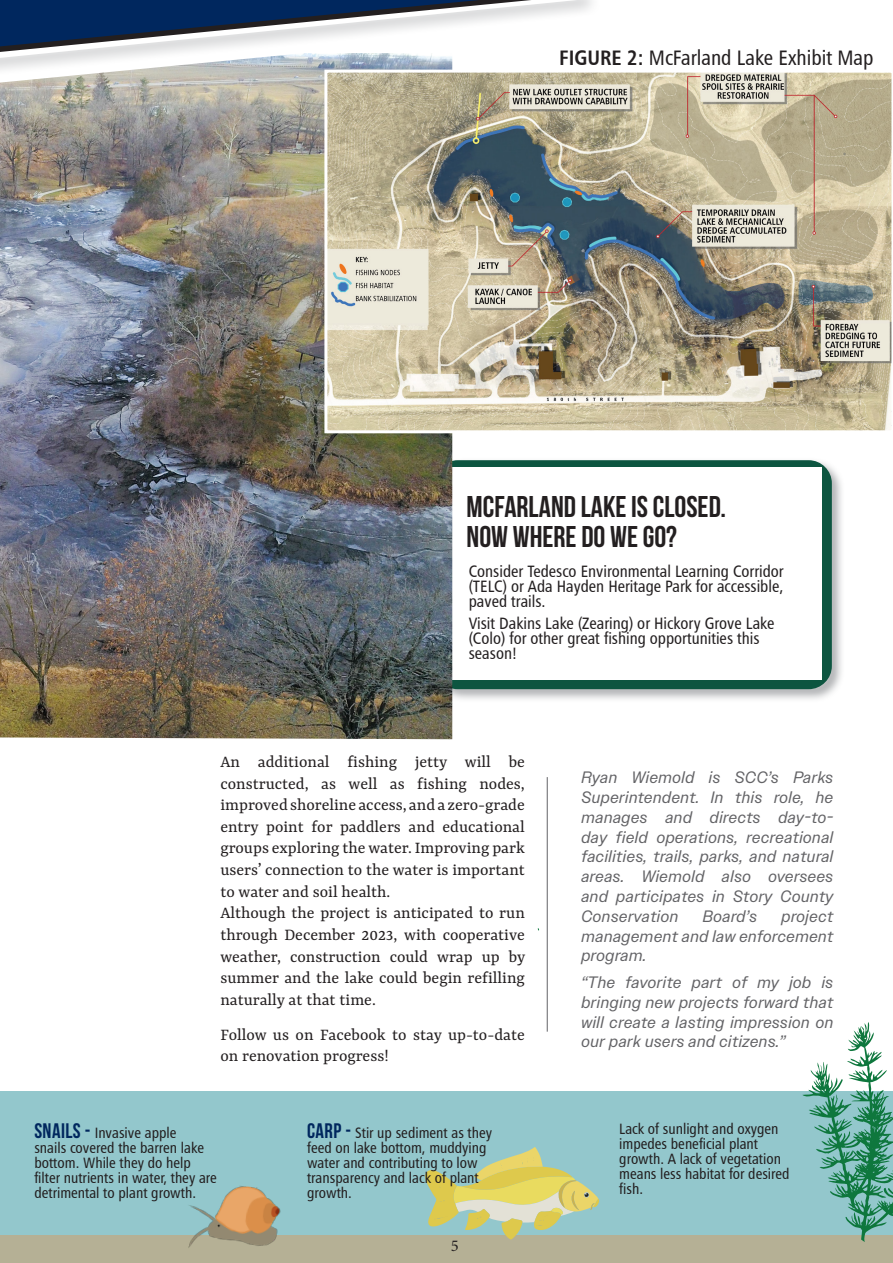
<style>
.page{position:relative;width:893px;height:1263px;background:#fff}
.page>*{position:absolute;margin:0;border:0;box-sizing:border-box;transform-origin:0 0}
.t1{font:30px "Bebas Neue";color:#231f20}
.t2{font:21px "Humanist 777 BT Roman Condensed B";color:#231f20}
.t3{font:18px/21.6px "Yrsa";color:#231f20;text-align:justify}
.t4{font:italic 16.5px/19.8px "Owners Text";color:#636366;text-align:justify}
.t5{font:16.5px/15px "Humanist 777 BT Roman Condensed B";color:#231f20;text-align:justify}
.t6{font:16.5px "Minion Pro";color:#231f20}
.t7{font:15px/15px "Humanist 777 BT Roman Condensed B";color:#231f20}
.s1{font-family:"Humanist 777 BT Bold Condensed B"}
.s2{font-family:"Bebas Neue";font-size:21px;color:#00275e}
</style>
<div class="page">
<div style="left:432px;top:458px;width:414px;height:245px;background:#939598;opacity:.75"></div>
<div style="left:435px;top:460px;width:397px;height:229px;border:10px solid #0d5540;border-radius:18px"></div>
<div style="left:428px;top:468px;width:393px;height:212px;background:#fff"></div>
<div style="left:0;top:1091px;width:892px;height:172px;background:#93c7cc"></div>
<div style="left:0;top:1236px;width:893px;height:27px;background:#b5b095"></div>
<img style="left:170px;top:1186px;width:116px;height:62px">
<svg style="left:424px;top:1147px;width:176px;height:93px"></svg>
<svg style="left:0;top:0;width:591px;height:70px"></svg>
<svg style="left:0;top:0;width:479px;height:46px"></svg>
<img style="left:0;top:53px;width:452px;height:686px">
<svg style="left:324px;top:70px;width:568px;height:363px;background:#b2ab95"></svg>
<svg style="left:802px;top:1022px;width:91px;height:220px"></svg>
<hr style="left:547px;top:777px;width:1px;height:255px;background:#636366">
<p class="t2" style="left:559px;top:44px;width:316px"><span class="s1">FIGURE 2:</span> McFarland Lake Exhibit Map</p>
<p class="t1" style="left:467px;top:490px;width:261px">MCFARLAND LAKE IS CLOSED.</p>
<p class="t1" style="left:467px;top:520px;width:212px">NOW WHERE DO WE GO?</p>
<p class="t5" style="left:469px;top:564px;width:316px">Consider Tedesco Environmental Learning Corridor (TELC) or Ada Hayden Heritage Park for accessible, paved trails.</p>
<p class="t5" style="left:469px;top:616px;width:307px;text-align:left">Visit Dakins Lake (Zearing) or Hickory Grove Lake (Colo) for other great fishing opportunities this season!</p>
<p class="t3" style="left:220px;top:752px;width:306px">An additional fishing jetty will be constructed, as well as fishing nodes, improved shoreline access, and a zero-grade entry point for paddlers and educational groups exploring the water. Improving park users’ connection to the water is important to water and soil health.</p>
<p class="t3" style="left:220px;top:903px;width:306px">Although the project is anticipated to run through December 2023, with cooperative weather, construction could wrap up by summer and the lake could begin refilling naturally at that time.</p>
<p class="t3" style="left:220px;top:1025px;width:306px">Follow us on Facebook to stay up-to-date on renovation progress!</p>
<p class="t4" style="left:581px;top:767px;width:254px">Ryan Wiemold is SCC’s Parks Superintendent. In this role, he manages and directs day-to&shy;day field operations, recreational facilities, trails, parks, and natural areas. Wiemold also oversees and participates in Story County Conservation</p>
<p class="t4" style="left:581px;top:906px;width:254px;text-indent:200px">project management and law enforcement program.</p>
<p class="t4" style="left:581px;top:972px;width:254px">“The favorite part of my job is bringing new projects forward that will create a lasting impression on our park users and citizens.”</p>
<p class="t4" style="left:702px;top:906px;width:56px">Board’s</p>
<p class="t7" style="left:34px;top:1125px;width:184px"><span class="s2">SNAILS -</span> Invasive apple<br>snails covered the barren lake bottom. While they do help filter nutrients in water, they are detrimental to plant growth.</p>
<p class="t7" style="left:619px;top:1120px;width:172px">Lack of sunlight and oxygen impedes beneficial plant growth. A lack of vegetation means less habitat for desired fish.</p>
<p class="t7" style="left:307px;top:1125px;width:187px"><span class="s2">CARP -</span> Stir up sediment as they feed on lake bottom, muddying water and contributing to low transparency and lack of plant growth.</p>
<p class="t6" style="left:451px;top:1234px;width:9px">5</p>
</div>
